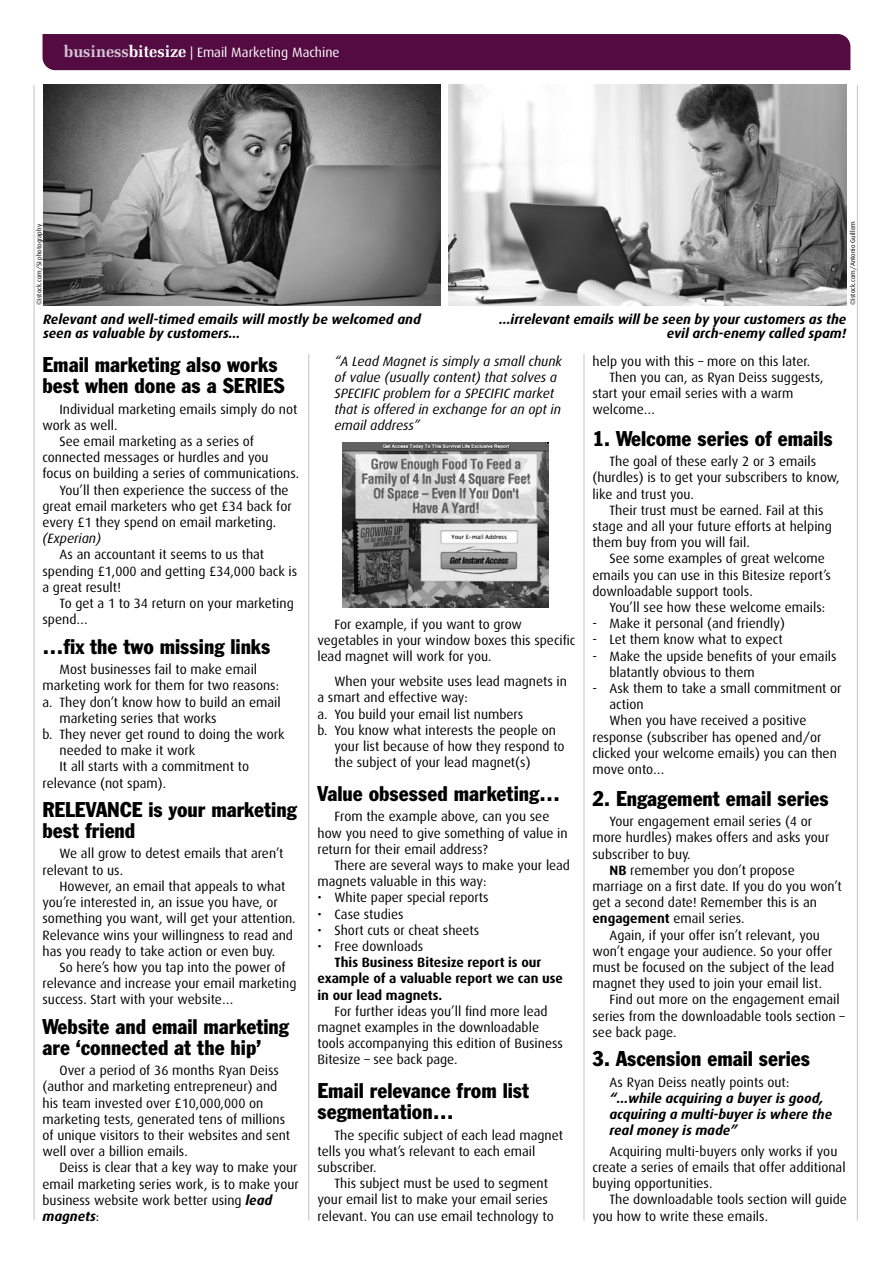
<style>
.page{position:relative;width:893px;height:1263px;background:#fff}
.page>*{position:absolute;margin:0;border:0;box-sizing:border-box;transform-origin:0 0}
.SUBHEAD{font:condensed 21px/21px "Franklin Gothic BT";color:#000}
.body{font:13.5px/16.2px "Dax";color:#000}
.BULLIT{font:13.5px/16.2px "Dax";color:#000}
.PHOTO_CAPTION{font:italic 700 13.5px/13.5px "Dax";color:#000}
.QUOTE{font:italic 13.5px/16.2px "Dax";color:#000}
.body-2{font:700 13.5px/16.2px "Dax";color:#000}
.QUOTE-2{font:italic 700 13.5px/16.2px "Dax";color:#000}
.body-3{font:13.5px "Dax";color:#fff}
.PHOTO_CREDIT{font:6.75px "Dax";color:#000}
.s1{font-family:"Zapf Elliptical 711 BT";font-weight:700;font-size:16.5px;color:#d3c4d4}
.s2{font-family:"Zapf Elliptical 711 BT";font-weight:700;font-size:16.5px}
.s3{font-style:italic}
.s4{font-weight:700;font-style:italic}
.s5{font-weight:700}
</style>
<div class="page">
<hr style="left:308px;top:85px;width:1px;height:1135px;background:#c6c6c6">
<hr style="left:583px;top:85px;width:1px;height:1135px;background:#c6c6c6">
<hr style="left:34px;top:85px;width:1px;height:1135px;background:#c6c6c6">
<hr style="left:857px;top:85px;width:1px;height:1135px;background:#c6c6c6">
<div style="left:43px;top:34px;width:807px;height:36px;background:#530b42"></div>
<img style="left:343px;top:443px;width:206px;height:164px">
<div style="left:43px;top:305px;width:398px;height:49px;background:#fff"></div>
<div style="left:449px;top:305px;width:397px;height:49px;background:#fff"></div>
<img style="left:43px;top:84px;width:398px;height:221px">
<img style="left:449px;top:84px;width:397px;height:221px">
<p class="body-3" style="left:64px;top:45px;width:277px"><span class="s1">business</span><span class="s2">bitesize</span> | Email Marketing Machine</p>
<p class="PHOTO_CREDIT" style="left:35px;top:305px;width:83px;rotate:-90deg">©istock.com/SI photography</p>
<p class="PHOTO_CREDIT" style="left:849px;top:305px;width:86px;rotate:-90deg">©istock.com/Antonio Guillem</p>
<p class="PHOTO_CAPTION" style="left:43px;top:313px;width:379px">Relevant and well-timed emails will mostly be welcomed and seen as valuable by customers…</p>
<p class="PHOTO_CAPTION" style="left:499px;top:313px;width:349px;text-align:right">…irrelevant emails will be seen by your customers as the evil arch-enemy called spam!</p>
<p class="SUBHEAD" style="left:43px;top:353px;width:244px">Email marketing also works best when done as a SERIES</p>
<p class="body" style="left:43px;top:401px;width:256px;text-indent:17px">Individual marketing emails simply do not work as well.</p>
<p class="body" style="left:43px;top:433px;width:258px;text-indent:17px">See email marketing as a series of connected messages or hurdles and you focus on building a series of communications.</p>
<p class="body" style="left:43px;top:482px;width:251px;text-indent:17px">You’ll then experience the success of the great email marketers who get £34 back for every £1 they spend on email marketing. <span class="s3">(Experian)</span></p>
<p class="body" style="left:43px;top:547px;width:256px;text-indent:17px">As an accountant it seems to us that spending £1,000 and getting £34,000 back is a great result!</p>
<p class="body" style="left:43px;top:595px;width:253px;text-indent:17px">To get a 1 to 34 return on your marketing spend…</p>
<p class="SUBHEAD" style="left:43px;top:635px;width:230px">…fix the two missing links</p>
<p class="body" style="left:43px;top:661px;width:238px;text-align:center">Most businesses fail to make email marketing work for them for two reasons:</p>
<p class="BULLIT" style="left:60px;top:694px;width:223px;text-indent:-17px">a. They don’t know how to build an email marketing series that works</p>
<p class="BULLIT" style="left:60px;top:726px;width:226px;text-indent:-17px">b. They never get round to doing the work needed to make it work</p>
<p class="body" style="left:43px;top:759px;width:208px;text-indent:17px">It all starts with a commitment to relevance (not spam).</p>
<p class="SUBHEAD" style="left:43px;top:798px;width:256px">RELEVANCE is your marketing best friend</p>
<p class="body" style="left:43px;top:846px;width:242px;text-indent:17px">We all grow to detest emails that aren’t relevant to us.</p>
<p class="body" style="left:43px;top:878px;width:255px;text-indent:17px">However, an email that appeals to what you’re interested in, an issue you have, or something you want, will get your attention.<br>Relevance wins your willingness to read and has you ready to take action or even buy.</p>
<p class="body" style="left:43px;top:959px;width:255px;text-indent:17px">So here’s how you tap into the power of relevance and increase your email marketing success. Start with your website…</p>
<p class="SUBHEAD" style="left:43px;top:1015px;width:248px">Website and email marketing are ‘connected at the hip’</p>
<p class="body" style="left:43px;top:1063px;width:249px;text-indent:17px">Over a period of 36 months Ryan Deiss (author and marketing entrepreneur) and his team invested over £10,000,000 on marketing tests, generated tens of millions of unique visitors to their websites and sent well over a billion emails.</p>
<p class="body" style="left:43px;top:1160px;width:258px;text-indent:17px">Deiss is clear that a key way to make your email marketing series work, is to make your business website work better using <span class="s4">lead magnets</span>:</p>
<p class="QUOTE" style="left:334px;top:353px;width:229px">“A Lead Magnet is simply a small chunk of value (usually content) that solves a SPECIFIC problem for a SPECIFIC market that is offered in exchange for an opt in email address”</p>
<p class="body" style="left:317px;top:616px;width:259px;text-indent:17px">For example, if you want to grow vegetables in your window boxes this specific lead magnet will work for you.</p>
<p class="body" style="left:317px;top:673px;width:251px;text-indent:17px">When your website uses lead magnets in a smart and effective way:</p>
<p class="BULLIT" style="left:317px;top:706px;width:207px">a. You build your email list numbers</p>
<p class="BULLIT" style="left:334px;top:722px;width:232px;text-indent:-17px">b. You know what interests the people on your list because of how they respond to the subject of your lead magnet(s)</p>
<p class="SUBHEAD" style="left:317px;top:782px;width:244px">Value obsessed marketing…</p>
<p class="body" style="left:317px;top:809px;width:252px;text-indent:17px">From the example above, can you see how you need to give something of value in return for their email address?</p>
<p class="body" style="left:317px;top:857px;width:254px;text-indent:17px">There are several ways to make your lead magnets valuable in this way:</p>
<p class="BULLIT" style="left:317px;top:890px;width:173px">• White paper special reports</p>
<p class="BULLIT" style="left:317px;top:906px;width:88px">• Case studies</p>
<p class="BULLIT" style="left:317px;top:922px;width:163px">• Short cuts or cheat sheets</p>
<p class="BULLIT" style="left:317px;top:938px;width:107px">• Free downloads</p>
<p class="body-2" style="left:317px;top:954px;width:247px;text-indent:17px">This Business Bitesize report is our example of a valuable report we can use in our lead magnets.</p>
<p class="body" style="left:317px;top:1003px;width:247px;text-indent:17px">For further ideas you’ll find more lead magnet examples in the downloadable tools accompanying this edition of Business Bitesize – see back page.</p>
<p class="SUBHEAD" style="left:317px;top:1079px;width:213px">Email relevance from list segmentation…</p>
<p class="body" style="left:317px;top:1127px;width:247px;text-indent:17px">The specific subject of each lead magnet tells you what’s relevant to each email subscriber.</p>
<p class="body" style="left:317px;top:1175px;width:238px;text-indent:17px">This subject must be used to segment your email list to make your email series relevant. You can use email technology to</p>
<p class="body" style="left:592px;top:353px;width:219px">help you with this – more on this later.</p>
<p class="body" style="left:592px;top:369px;width:233px;text-indent:17px">Then you can, as Ryan Deiss suggests, start your email series with a warm welcome…</p>
<p class="SUBHEAD" style="left:592px;top:427px;width:242px">1. Welcome series of emails</p>
<p class="body" style="left:592px;top:454px;width:249px;text-indent:17px">The goal of these early 2 or 3 emails (hurdles) is to get your subscribers to know, like and trust you.</p>
<p class="body" style="left:592px;top:502px;width:241px;text-indent:17px">Their trust must be earned. Fail at this stage and all your future efforts at helping them buy from you will fail.</p>
<p class="body" style="left:592px;top:551px;width:240px;text-indent:17px">See some examples of great welcome emails you can use in this Bitesize report’s downloadable support tools.</p>
<p class="body" style="left:609px;top:599px;width:217px">You’ll see how these welcome emails:</p>
<p class="BULLIT" style="left:592px;top:616px;width:194px">- Make it personal (and friendly)</p>
<p class="BULLIT" style="left:592px;top:632px;width:192px">- Let them know what to expect</p>
<p class="BULLIT" style="left:609px;top:648px;width:229px;text-indent:-17px">- Make the upside benefits of your emails blatantly obvious to them</p>
<p class="BULLIT" style="left:609px;top:680px;width:234px;text-indent:-17px">- Ask them to take a small commitment or action</p>
<p class="body" style="left:592px;top:713px;width:246px;text-indent:17px">When you have received a positive response (subscriber has opened and/or clicked your welcome emails) you can then move onto…</p>
<p class="SUBHEAD" style="left:592px;top:787px;width:238px">2. Engagement email series</p>
<p class="body" style="left:592px;top:813px;width:238px;text-indent:17px">Your engagement email series (4 or more hurdles) makes offers and asks your subscriber to buy.</p>
<p class="body" style="left:592px;top:862px;width:251px;text-indent:17px"><span class="s5">NB</span> remember you don’t propose marriage on a first date. If you do you won’t get a second date! Remember this is an <span class="s5">engagement</span> email series.</p>
<p class="body" style="left:592px;top:927px;width:243px;text-indent:17px">Again, if your offer isn’t relevant, you won’t engage your audience. So your offer must be focused on the subject of the lead magnet they used to join your email list.</p>
<p class="body" style="left:592px;top:992px;width:254px;text-indent:17px">Find out more on the engagement email series from the downloadable tools section – see back page.</p>
<p class="SUBHEAD" style="left:592px;top:1048px;width:219px">3. Ascension email series</p>
<p class="body" style="left:609px;top:1074px;width:182px">As Ryan Deiss neatly points out:</p>
<p class="QUOTE-2" style="left:609px;top:1090px;width:224px">“…while acquiring a buyer is good, acquiring a multi-buyer is where the real money is made”</p>
<p class="body" style="left:592px;top:1143px;width:255px;text-indent:17px">Acquiring multi-buyers only works if you create a series of emails that offer additional buying opportunities.</p>
<p class="body" style="left:592px;top:1192px;width:256px;text-indent:17px">The downloadable tools section will guide you how to write these emails.</p>
</div>
